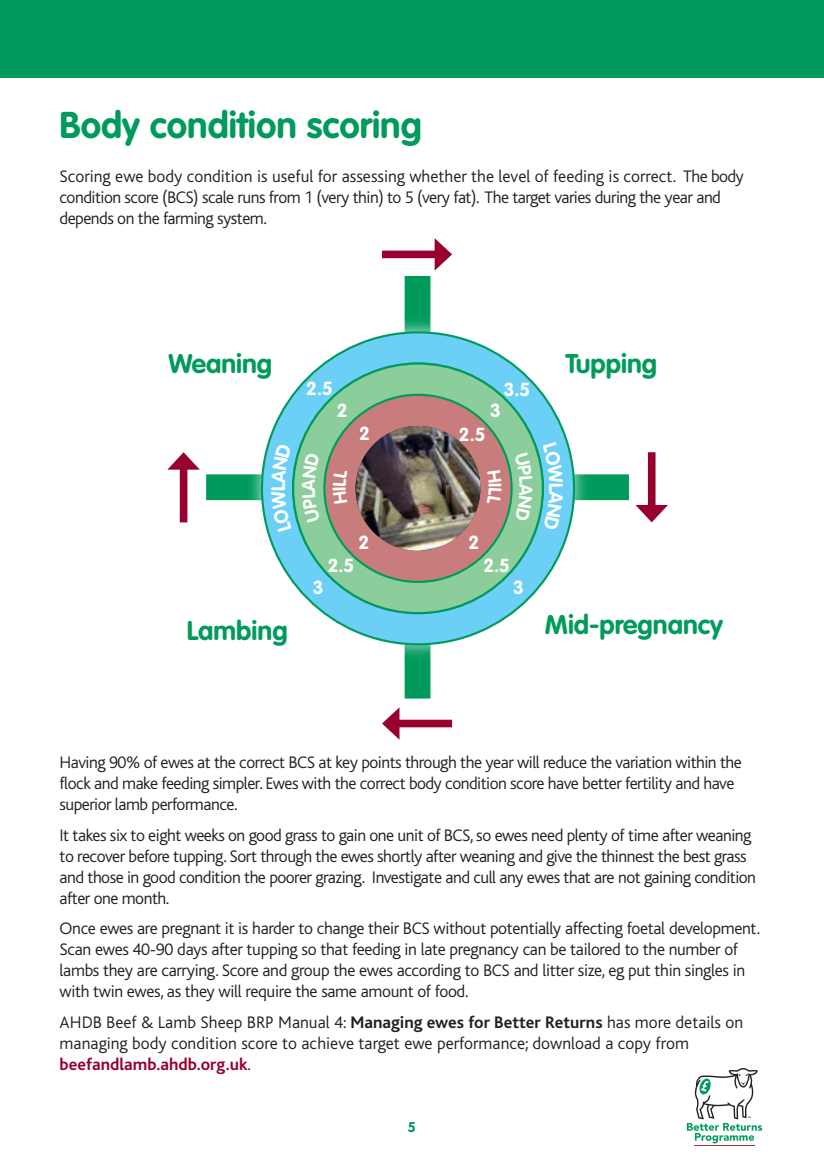
<style>
.page{position:relative;width:824px;height:1171px;background:#fff}
.page>*{position:absolute;margin:0;border:0;box-sizing:border-box;transform-origin:0 0}
.t1{font:700 36.75px "VAG Rounded";color:#009b5c}
.t2{font:700 26.6px "VAG Rounded";color:#009b5c}
.t3{font:700 18.72px "VAG Rounded";color:#fff}
.t4{font:300 17.5px/21px "Bliss";letter-spacing:-.03em;color:#231f20}
.t5{font:300 17.5px/21px "Bliss";color:#231f20}
.t6{font:700 14px "VAG Rounded";color:#009b5c}
.s1{font-weight:700}
.s2{font-weight:700;color:#98012d}
</style>
<div class="page">
<div style="left:0;top:0;width:823px;height:77px;background:#009b5c"></div>
<hr style="left:694px;top:1145px;width:60px;height:1px;background:#a82b3d">
<svg style="left:686px;top:1068px;width:76px;height:75px"></svg>
<div style="left:206px;top:474px;width:423px;height:26px;background:#009b5c"></div>
<div style="left:404px;top:276px;width:26px;height:422px;background:#009b5c"></div>
<img style="left:241px;top:312px;width:353px;height:353px">
<div style="left:262px;top:332px;width:312px;height:312px;background:#6bcff6;border-radius:50%"></div>
<div style="left:293px;top:363px;width:249px;height:250px;background:#8ccd9c;border-radius:50%"></div>
<div style="left:324px;top:395px;width:187px;height:187px;background:#c87c7c;border-radius:50%"></div>
<img style="left:355px;top:426px;width:125px;height:125px;border-radius:62px">
<div style="left:393px;top:720px;width:59px;height:7px;background:#98012d"></div>
<svg style="left:382px;top:708px;width:17px;height:32px"></svg>
<div style="left:382px;top:251px;width:59px;height:7px;background:#98012d"></div>
<svg style="left:434px;top:238px;width:18px;height:33px"></svg>
<div style="left:180px;top:463px;width:7px;height:59px;background:#98012d"></div>
<svg style="left:167px;top:452px;width:33px;height:18px"></svg>
<div style="left:647px;top:452px;width:8px;height:59px;background:#98012d"></div>
<svg style="left:635px;top:505px;width:33px;height:17px"></svg>
<svg style="left:542px;top:467px;width:2px;height:43px"></svg>
<h1 class="t1" style="left:60px;top:103px;width:364px">Body condition scoring</h1>
<p class="t4" style="left:60px;top:166px;width:685px">Scoring ewe body condition is useful for assessing whether the level of feeding is correct. The body condition score (BCS) scale runs from 1 (very thin) to 5 (very fat). The target varies during the year and depends on the farming system.</p>
<h2 class="t2" style="left:169px;top:348px;width:105px">Weaning</h2>
<h2 class="t2" style="left:565px;top:348px;width:93px">Tupping</h2>
<p class="t3" style="left:306px;top:377px;width:28px">2.5</p>
<p class="t3" style="left:503px;top:378px;width:28px">3.5</p>
<p class="t3" style="left:337px;top:400px;width:12px">2</p>
<p class="t3" style="left:490px;top:400px;width:12px">3</p>
<p class="t3" style="left:359px;top:422px;width:12px">2</p>
<p class="t3" style="left:459px;top:423px;width:28px">2.5</p>
<p class="t3" style="left:358px;top:531px;width:12px">2</p>
<p class="t3" style="left:468px;top:531px;width:12px">2</p>
<p class="t3" style="left:328px;top:554px;width:28px">2.5</p>
<p class="t3" style="left:483px;top:554px;width:28px">2.5</p>
<p class="t3" style="left:313px;top:577px;width:12px">3</p>
<p class="t3" style="left:513px;top:576px;width:12px">3</p>
<h2 class="t2" style="left:187px;top:615px;width:102px">Lambing</h2>
<h2 class="t2" style="left:544px;top:609px;width:180px">Mid-pregnancy</h2>
<p class="t4" style="left:60px;top:751px;width:683px">Having 90% of ewes at the correct BCS at key points through the year will reduce the variation within the flock and make feeding simpler. Ewes with the correct body condition score have better fertility and have superior lamb performance.</p>
<p class="t4" style="left:60px;top:824px;width:698px">It takes six to eight weeks on good grass to gain one unit of BCS, so ewes need plenty of time after weaning to recover before tupping. Sort through the ewes shortly after weaning and give the thinnest the best grass and those in good condition the poorer grazing. Investigate and cull any ewes that are not gaining condition after one month.</p>
<p class="t4" style="left:60px;top:918px;width:702px">Once ewes are pregnant it is harder to change their BCS without potentially affecting foetal development.<br>Scan ewes 40-90 days after tupping so that feeding in late pregnancy can be tailored to the number of lambs they are carrying. Score and group the ewes according to BCS and litter size, eg put thin singles in with twin ewes, as they will require the same amount of food.</p>
<p class="t5" style="left:60px;top:1012px;width:685px">AHDB Beef &amp; Lamb Sheep BRP Manual 4: <span class="s1">Managing ewes for Better Returns</span> has more details on managing body condition score to achieve target ewe performance; download a copy from <span class="s2">beefandlamb.ahdb.org.uk</span>.</p>
<p class="t6" style="left:408px;top:1119px;width:10px">5</p>
</div>
